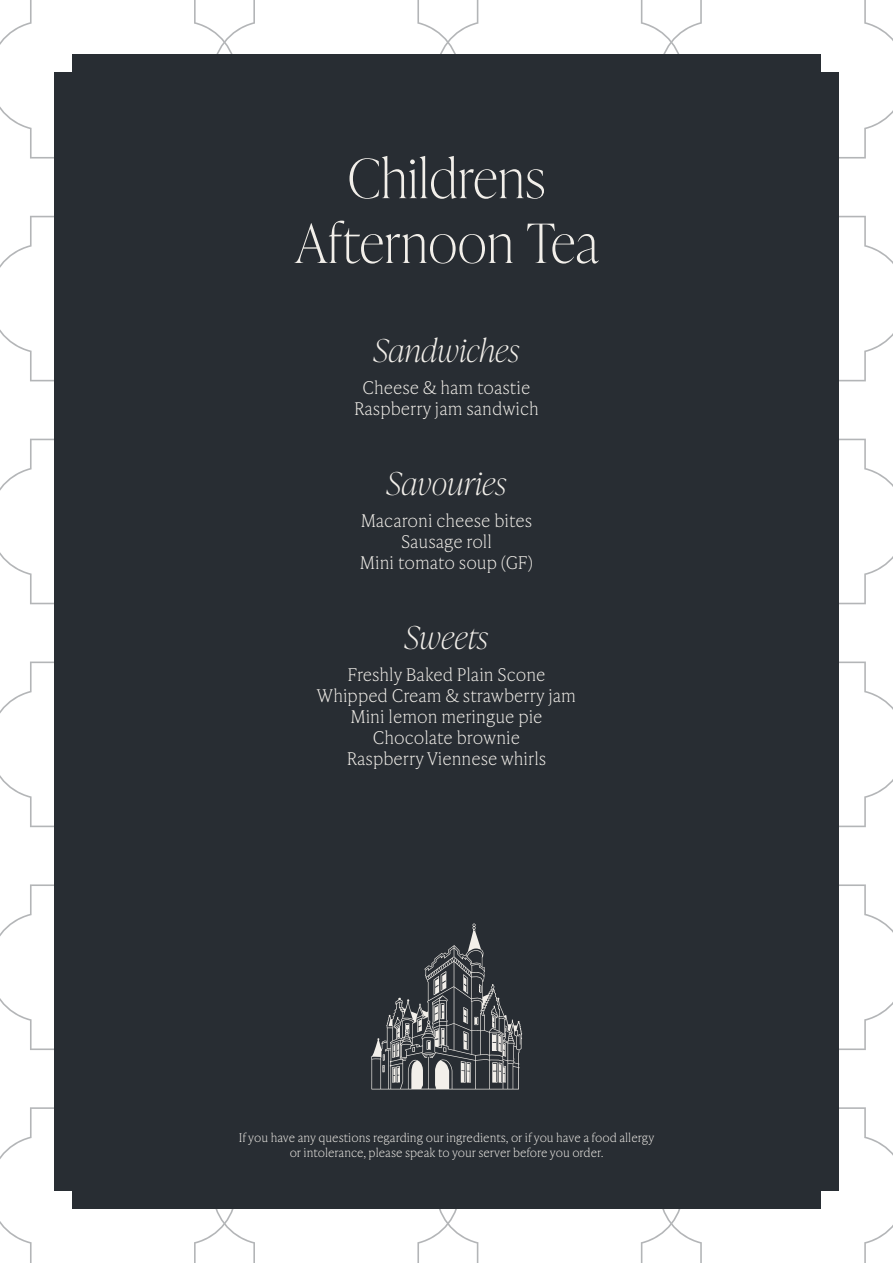
<style>
.page{position:relative;width:893px;height:1263px;background:#fff}
.page>*{position:absolute;margin:0;border:0;box-sizing:border-box;transform-origin:0 0}
.t1{font:100 54px "Ivy Presto Display";letter-spacing:.02em;color:#f2efea}
.t2{font:italic 100 31.5px "Ivy Presto Display";letter-spacing:.02em;color:#f2efea}
.t3{font:100 17.55px "Ivy Presto Text";color:#f2efea}
.t4{font:100 12px/14.4px "Ivy Presto Text";color:#f2efea;text-align:center}
</style>
<div class="page">
<svg style="left:0;top:0;width:212px;height:159px"></svg>
<svg style="left:212px;top:0;width:223px;height:54px"></svg>
<svg style="left:435px;top:0;width:224px;height:54px"></svg>
<svg style="left:659px;top:0;width:234px;height:159px"></svg>
<svg style="left:0;top:215px;width:54px;height:167px"></svg>
<svg style="left:839px;top:215px;width:54px;height:167px"></svg>
<svg style="left:0;top:438px;width:54px;height:167px"></svg>
<svg style="left:839px;top:438px;width:54px;height:167px"></svg>
<svg style="left:0;top:661px;width:54px;height:167px"></svg>
<svg style="left:839px;top:661px;width:54px;height:167px"></svg>
<svg style="left:0;top:884px;width:54px;height:166px"></svg>
<svg style="left:839px;top:884px;width:54px;height:166px"></svg>
<svg style="left:0;top:1107px;width:212px;height:156px"></svg>
<svg style="left:212px;top:1209px;width:223px;height:54px"></svg>
<svg style="left:435px;top:1209px;width:224px;height:54px"></svg>
<svg style="left:659px;top:1107px;width:234px;height:156px"></svg>
<div style="left:54px;top:54px;width:785px;height:1155px;background:#282d33"></div>
<svg style="left:371px;top:923px;width:151px;height:166px;background:#4b4f53"></svg>
<p class="t1" style="left:348px;top:140px;width:199px">Childrens</p>
<p class="t1" style="left:295px;top:205px;width:305px">Afternoon Tea</p>
<p class="t2" style="left:374px;top:328px;width:147px">Sandwiches</p>
<p class="t3" style="left:363px;top:375px;width:169px">Cheese &amp; ham toastie</p>
<p class="t3" style="left:354px;top:396px;width:186px">Raspberry jam sandwich</p>
<p class="t2" style="left:387px;top:461px;width:121px">Savouries</p>
<p class="t3" style="left:361px;top:508px;width:173px">Macaroni cheese bites</p>
<p class="t3" style="left:401px;top:529px;width:92px">Sausage roll</p>
<p class="t3" style="left:360px;top:550px;width:175px">Mini tomato soup (GF)</p>
<p class="t2" style="left:405px;top:615px;width:85px">Sweets</p>
<p class="t3" style="left:348px;top:662px;width:199px">Freshly Baked Plain Scone</p>
<p class="t3" style="left:317px;top:683px;width:260px">Whipped Cream &amp; strawberry jam</p>
<p class="t3" style="left:350px;top:704px;width:194px">Mini lemon meringue pie</p>
<p class="t3" style="left:373px;top:725px;width:149px">Chocolate brownie</p>
<p class="t3" style="left:347px;top:746px;width:201px">Raspberry Viennese whirls</p>
<p class="t4" style="left:239px;top:1130px;width:417px">If you have any questions regarding our ingredients, or if you have a food allergy or intolerance, please speak to your server before you order.</p>
</div>
